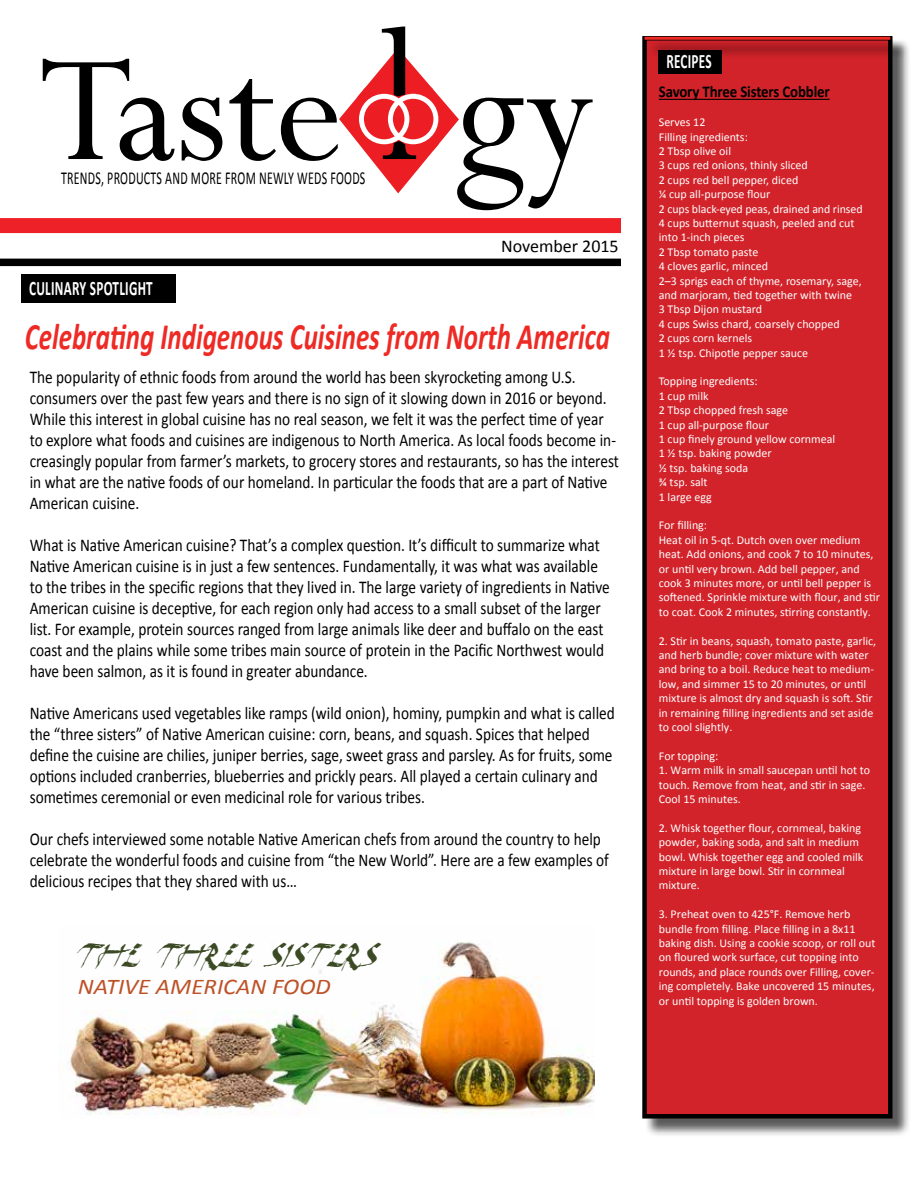
<style>
.page{position:relative;width:918px;height:1188px;background:#fff}
.page>*{position:absolute;margin:0;border:0;box-sizing:border-box;transform-origin:0 0}
.t1{font:168.75px "Perpetua";letter-spacing:-.005em;color:#000}
.t2{font:italic 700 37.5px "Calibri";color:#ee2a25;scale:.72 1}
.t3{font:italic 24px "Dark Horse";color:#3b4a24;scale:1.25 1}
.t4{font:italic 22.5px "Calibri";color:#bd5227;scale:1.1 1}
.t5{font:700 20.7px "Calibri";letter-spacing:.02em;color:#fff;scale:.64 1}
.t6{font:18.3px "Calibri";letter-spacing:.02em;color:#000;scale:.65 1}
.t7{font:18px/21px "Calibri";color:#000;scale:.85 1}
.t8{font:18px "Calibri";color:#000}
.t9{font:700 16.5px "Calibri";letter-spacing:-.01em;color:#000;scale:.9 1}
.t10{font:12px/14.4px "Calibri";color:#fff}
.s1{font-size:210.9px}
</style>
<div class="page">
<div style="left:0;top:218px;width:621px;height:15px;background:#ed2127"></div>
<div style="left:0;top:259px;width:621px;height:7px;background:#000"></div>
<img style="left:68px;top:942px;width:527px;height:173px">
<div style="left:645px;top:38px;width:266px;height:1099px;background:#000;opacity:.65"></div>
<div style="left:645px;top:38px;width:245px;height:1078px;background:#d2232a"></div>
<div style="left:642px;top:36px;width:250px;height:1083px;border:4px solid #000"></div>
<svg style="left:339px;top:48px;width:120px;height:145px"></svg>
<div style="left:22px;top:275px;width:154px;height:28px;background:#000"></div>
<svg style="left:659px;top:58px;width:63px;height:16px"></svg>
<div style="left:647px;top:39px;width:262px;height:19px;background:#000;opacity:.65"></div>
<hr style="left:645px;top:37px;width:245px;height:3px;background:#ee2a25">
<hr style="left:659px;top:99px;width:171px;height:1px;background:#000">
<h1 class="t1" style="left:39px;top:4px;width:558px">Taste <span class="s1">l</span> gy</h1>
<p class="t6" style="left:61px;top:166px;width:470px">TRENDS, PRODUCTS AND MORE FROM NEWLY WEDS FOODS</p>
<p class="t5" style="left:29px;top:275px;width:195px">CULINARY SPOTLIGHT</p>
<p class="t8" style="left:501px;top:235px;width:119px">November 2015</p>
<h2 class="t2" style="left:25px;top:313px;width:814px">Celebrating Indigenous Cuisines from North America</h2>
<p class="t7" style="left:30px;top:367px;width:695px">The popularity of ethnic foods from around the world has been skyrocketing among U.S. consumers over the past few years and there is no sign of it slowing down in 2016 or beyond.<br>While this interest in global cuisine has no real season, we felt it was the perfect time of year to explore what foods and cuisines are indigenous to North America. As local foods become in&shy;creasingly popular from farmer’s markets, to grocery stores and restaurants, so has the interest in what are the native foods of our homeland. In particular the foods that are a part of Native American cuisine.</p>
<p class="t7" style="left:30px;top:535px;width:684px">What is Native American cuisine? That’s a complex question. It’s difficult to summarize what Native American cuisine is in just a few sentences. Fundamentally, it was what was available to the tribes in the specific regions that they lived in. The large variety of ingredients in Native American cuisine is deceptive, for each region only had access to a small subset of the larger list. For example, protein sources ranged from large animals like deer and buffalo on the east coast and the plains while some tribes main source of protein in the Pacific Northwest would have been salmon, as it is found in greater abundance.</p>
<p class="t7" style="left:30px;top:703px;width:690px">Native Americans used vegetables like ramps (wild onion), hominy, pumpkin and what is called the “three sisters” of Native American cuisine: corn, beans, and squash. Spices that helped define the cuisine are chilies, juniper berries, sage, sweet grass and parsley. As for fruits, some options included cranberries, blueberries and prickly pears. All played a certain culinary and sometimes ceremonial or even medicinal role for various tribes.</p>
<p class="t7" style="left:30px;top:829px;width:683px">Our chefs interviewed some notable Native American chefs from around the country to help celebrate the wonderful foods and cuisine from “the New World”. Here are a few examples of delicious recipes that they shared with us…</p>
<h3 class="t3" style="left:71px;top:941px;width:243px">THE THREE SISTERS</h3>
<p class="t4" style="left:78px;top:971px;width:232px">NATIVE AMERICAN FOOD</p>
<p class="t5" style="left:666px;top:48px;width:72px">RECIPES</p>
<p class="t9" style="left:659px;top:81px;width:191px">Savory Three Sisters Cobbler</p>
<p class="t10" style="left:659px;top:115px;width:205px">Serves 12<br>Filling ingredients:<br>2 Tbsp olive oil<br>3 cups red onions, thinly sliced<br>2 cups red bell pepper, diced<br>¼ cup all-purpose flour<br>2 cups black-eyed peas, drained and rinsed<br>4 cups butternut squash, peeled and cut into 1-inch pieces<br>2 Tbsp tomato paste<br>4 cloves garlic, minced<br>2–3 sprigs each of thyme, rosemary, sage, and marjoram, tied together with twine<br>3 Tbsp Dijon mustard<br>4 cups Swiss chard, coarsely chopped<br>2 cups corn kernels<br>1 ½ tsp. Chipotle pepper sauce</p>
<p class="t10" style="left:659px;top:374px;width:178px">Topping ingredients:<br>1 cup milk<br>2 Tbsp chopped fresh sage<br>1 cup all-purpose flour<br>1 cup finely ground yellow cornmeal<br>1 ½ tsp. baking powder<br>½ tsp. baking soda<br>¾ tsp. salt<br>1 large egg</p>
<p class="t10" style="left:659px;top:518px;width:223px">For filling:<br>Heat oil in 5-qt. Dutch oven over medium heat. Add onions, and cook 7 to 10 minutes, or until very brown. Add bell pepper, and cook 3 minutes more, or until bell pepper is softened. Sprinkle mixture with flour, and stir to coat. Cook 2 minutes, stirring constantly.</p>
<p class="t10" style="left:659px;top:634px;width:219px">2. Stir in beans, squash, tomato paste, garlic, and herb bundle; cover mixture with water and bring to a boil. Reduce heat to medium&shy;low, and simmer 15 to 20 minutes, or until mixture is almost dry and squash is soft. Stir in remaining filling ingredients and set aside to cool slightly.</p>
<p class="t10" style="left:659px;top:749px;width:61px">For topping:</p>
<p class="t10" style="left:659px;top:763px;width:213px">1. Warm milk in small saucepan until hot to touch. Remove from heat, and stir in sage.<br>Cool 15 minutes.</p>
<p class="t10" style="left:659px;top:821px;width:206px">2. Whisk together flour, cornmeal, baking powder, baking soda, and salt in medium bowl. Whisk together egg and cooled milk mixture in large bowl. Stir in cornmeal mixture.</p>
<p class="t10" style="left:659px;top:907px;width:218px">3. Preheat oven to 425°F. Remove herb bundle from filling. Place filling in a 8x11 baking dish. Using a cookie scoop, or roll out on floured work surface, cut topping into rounds, and place rounds over Filling, cover&shy;ing completely. Bake uncovered 15 minutes, or until topping is golden brown.</p>
</div>
